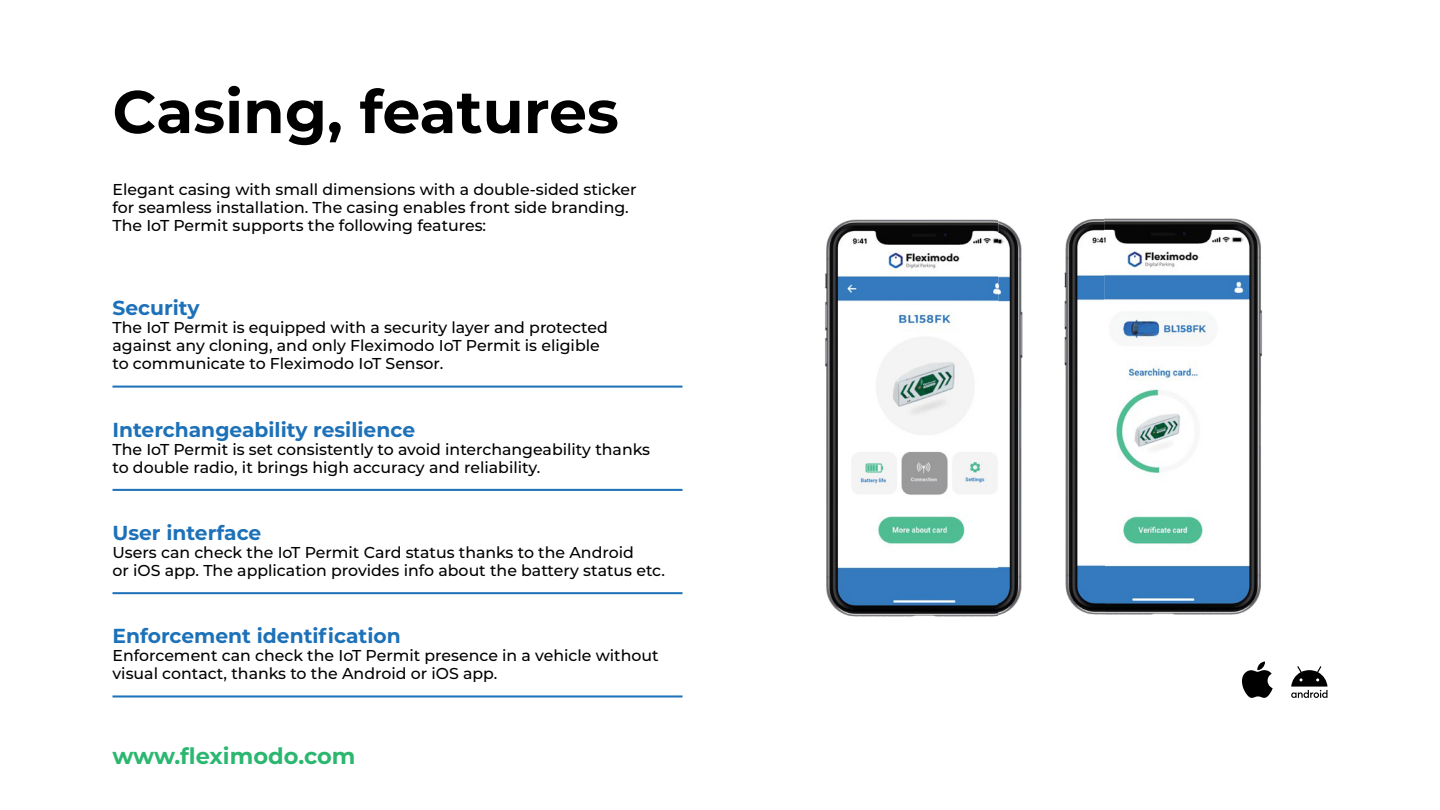
<style>
.page{position:relative;width:1440px;height:810px;background:#fff}
.page>*{position:absolute;margin:0;border:0;box-sizing:border-box;transform-origin:0 0}
.t1{font:700 60px "Montserrat";color:#000}
.t2{font:700 22.5px "Montserrat";color:#2bb770}
.t3{font:700 20.25px "Montserrat";color:#1d71b8}
.t4{font:500 15.75px/18px "Montserrat";color:#000}
</style>
<div class="page">
<hr style="left:112px;top:386px;width:570px;height:2px;background:#1d71b8">
<hr style="left:112px;top:489px;width:570px;height:2px;background:#1d71b8">
<hr style="left:112px;top:592px;width:570px;height:2px;background:#1d71b8">
<hr style="left:112px;top:695px;width:570px;height:3px;background:#1d71b8">
<img style="left:825px;top:219px;width:173px;height:398px">
<img style="left:1104px;top:218px;width:158px;height:397px">
<img style="left:998px;top:219px;width:106px;height:397px">
<svg style="left:1291px;top:666px;width:37px;height:32px"></svg>
<svg style="left:1242px;top:662px;width:31px;height:36px"></svg>
<h1 class="t1" style="left:112px;top:69px;width:508px">Casing, features</h1>
<p class="t4" style="left:112px;top:180px;width:526px">Elegant casing with small dimensions with a double-sided sticker for seamless installation. The casing enables front side branding.<br>The IoT Permit supports the following features:</p>
<p class="t3" style="left:112px;top:294px;width:89px">Security</p>
<p class="t4" style="left:112px;top:318px;width:497px">The IoT Permit is equipped with a security layer and protected against any cloning, and only Fleximodo IoT Permit is eligible to communicate to Fleximodo IoT Sensor.</p>
<p class="t3" style="left:112px;top:415px;width:304px">Interchangeability resilience</p>
<p class="t4" style="left:112px;top:439px;width:539px">The IoT Permit is set consistently to avoid interchangeability thanks to double radio, it brings high accuracy and reliability.</p>
<p class="t3" style="left:112px;top:518px;width:150px">User interface</p>
<p class="t4" style="left:112px;top:543px;width:554px">Users can check the IoT Permit Card status thanks to the Android<br>or iOS app. The application provides info about the battery status etc.</p>
<p class="t3" style="left:112px;top:621px;width:290px">Enforcement identification</p>
<p class="t4" style="left:112px;top:646px;width:548px">Enforcement can check the IoT Permit presence in a vehicle without visual contact, thanks to the Android or iOS app.</p>
<h2 class="t2" style="left:112px;top:740px;width:245px">www.fleximodo.com</h2>
</div>
